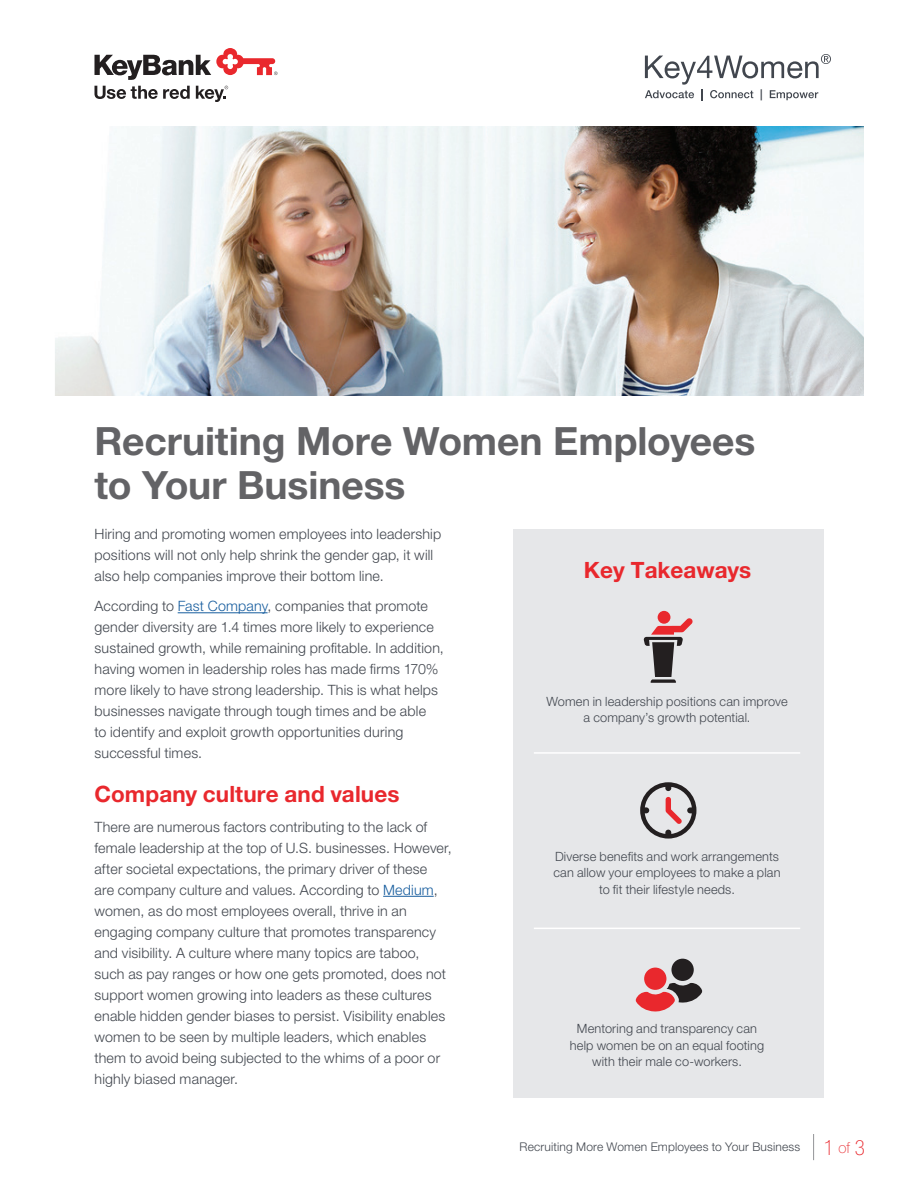
<style>
.page{position:relative;width:918px;height:1188px;background:#fff}
.page>*{position:absolute;margin:0;border:0;box-sizing:border-box;transform-origin:0 0}
.t1{font:700 39px/43.5px "Helvetica Neue LT Std";color:#636366}
.t2{font:700 22.5px "Helvetica Neue LT Std";letter-spacing:.005em;color:#e9282d}
.t3{font:300 14.25px/21px "Helvetica Neue LT Std";letter-spacing:.015em;color:#41464e}
.t4{font:300 12.75px/16.5px "Helvetica Neue LT Std";letter-spacing:.015em;color:#41464e;text-align:center}
.t5{font:300 12px "Helvetica Neue LT Std";letter-spacing:.015em;color:#41464e}
.t6{font:500 11.1px "Helvetica Neue LT Std";color:#41464e}
.s1{color:#175d9e}
.s2{font-weight:100;font-stretch:condensed;font-size:21px;color:#e9282d}
.s3{font-weight:100;font-size:15px;color:#e9282d}
</style>
<div class="page">
<svg style="left:94px;top:86px;width:96px;height:13px"></svg>
<svg style="left:94px;top:48px;width:184px;height:32px"></svg>
<svg style="left:196px;top:86px;width:32px;height:16px"></svg>
<svg style="left:645px;top:54px;width:186px;height:47px"></svg>
<img style="left:55px;top:126px;width:809px;height:270px">
<svg style="left:813px;top:1134px;width:1px;height:26px"></svg>
<hr style="left:178px;top:612px;width:90px;height:1px;background:#175d9e">
<hr style="left:383px;top:896px;width:51px;height:1px;background:#175d9e">
<div style="left:513px;top:529px;width:311px;height:569px;background:#e6e7e9"></div>
<hr style="left:534px;top:752px;width:266px;height:2px;background:#fff">
<hr style="left:534px;top:928px;width:266px;height:1px;background:#fff">
<div style="left:644px;top:968px;width:22px;height:22px;background:#e9282d;border-radius:50%"></div>
<div style="left:671px;top:959px;width:23px;height:22px;background:#231f20;border-radius:50%"></div>
<svg style="left:636px;top:983px;width:66px;height:29px"></svg>
<svg style="left:640px;top:782px;width:56px;height:57px"></svg>
<div style="left:658px;top:611px;width:12px;height:13px;background:#e9282d;border-radius:50%"></div>
<svg style="left:644px;top:618px;width:49px;height:65px"></svg>
<p class="t6" style="left:760px;top:88px;width:4px">|</p>
<h1 class="t1" style="left:94px;top:419px;width:662px">Recruiting More Women Employees to Your Business</h1>
<p class="t3" style="left:94px;top:524px;width:348px">Hiring and promoting women employees into leadership positions will not only help shrink the gender gap, it will also help companies improve their bottom line.</p>
<p class="t3" style="left:94px;top:596px;width:351px">According to <span class="s1">Fast Company</span>, companies that promote gender diversity are 1.4 times more likely to experience sustained growth, while remaining profitable. In addition, having women in leadership roles has made firms 170% more likely to have strong leadership. This is what helps businesses navigate through tough times and be able<br>to identify and exploit growth opportunities during successful times.</p>
<h2 class="t2" style="left:94px;top:780px;width:307px">Company culture and values</h2>
<p class="t3" style="left:94px;top:816px;width:359px">There are numerous factors contributing to the lack of female leadership at the top of U.S. businesses. However, after societal expectations, the primary driver of these<br>are company culture and values. According to <span class="s1">Medium</span>, women, as do most employees overall, thrive in an engaging company culture that promotes transparency and visibility. A culture where many topics are taboo, such as pay ranges or how one gets promoted, does not support women growing into leaders as these cultures enable hidden gender biases to persist. Visibility enables women to be seen by multiple leaders, which enables them to avoid being subjected to the whims of a poor or highly biased manager.</p>
<h2 class="t2" style="left:584px;top:556px;width:169px">Key Takeaways</h2>
<p class="t4" style="left:546px;top:693px;width:243px">Women in leadership positions can improve a company’s growth potential.</p>
<p class="t4" style="left:553px;top:848px;width:229px">Diverse benefits and work arrangements can allow your employees to make a plan to fit their lifestyle needs.</p>
<p class="t4" style="left:570px;top:1020px;width:196px">Mentoring and transparency can help women be on an equal footing with their male co-workers.</p>
<p class="t5" style="left:520px;top:1140px;width:347px">Recruiting More Women Employees to Your Business <span class="s2">1</span> <span class="s3">of</span> <span class="s2">3</span></p>
</div>
